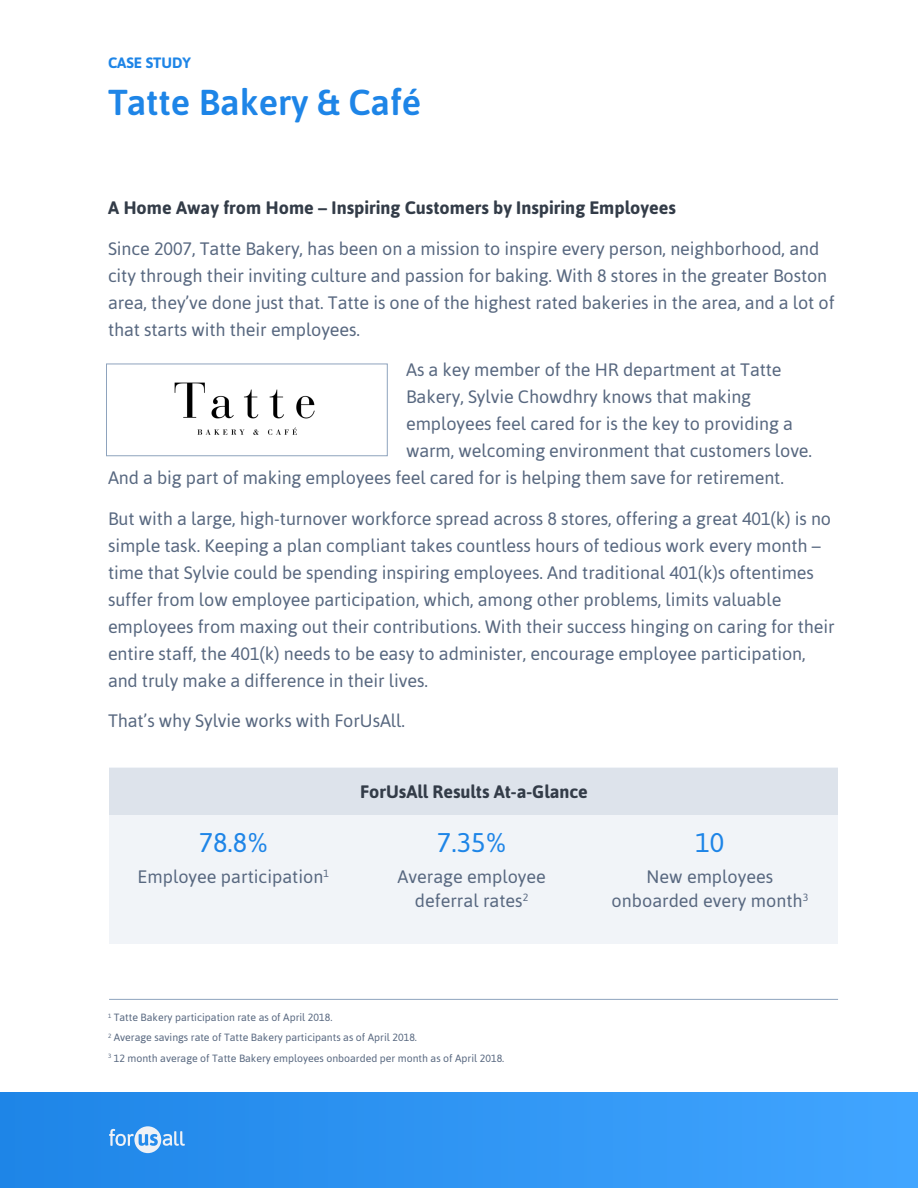
<style>
.page{position:relative;width:918px;height:1188px;background:#fff}
.page>*{position:absolute;margin:0;border:0;box-sizing:border-box;transform-origin:0 0}
.t1{font:600 36px "Asap";color:#1e85e7}
.t2{font:27px "Asap";color:#1e85e7}
.t3{font:18px/27px "Asap";letter-spacing:-.005em;color:#586880}
.t4{font:700 18px "Asap";color:#333c48}
.t5{font:700 15px "Asap";color:#1e85e7}
.t6{font:10.5px "Asap";color:#586880}
</style>
<div class="page">
<div style="left:0;top:1093px;width:918px;height:95px;background:linear-gradient(to right,#1e85e7,#41a5ff)"></div>
<svg style="left:109px;top:1126px;width:76px;height:27px;background:#68adee"></svg>
<div style="left:109px;top:768px;width:729px;height:176px;background:#f1f4f8"></div>
<hr style="left:109px;top:999px;width:729px;height:1px;background:#8ea3bd">
<img style="left:174px;top:382px;width:141px;height:53px">
<div style="left:106px;top:364px;width:281px;height:92px;border:1px solid #8ea3bd"></div>
<div style="left:109px;top:768px;width:729px;height:46px;background:#dde3eb"></div>
<p class="t5" style="left:108px;top:54px;width:84px">CASE STUDY</p>
<p class="t1" style="left:108px;top:76px;width:315px">Tatte Bakery &amp; Café</p>
<p class="t4" style="left:108px;top:198px;width:569px">A Home Away from Home – Inspiring Customers by Inspiring Employees</p>
<p class="t3" style="left:108px;top:235px;width:728px">Since 2007, Tatte Bakery, has been on a mission to inspire every person, neighborhood, and city through their inviting culture and passion for baking. With 8 stores in the greater Boston area, they’ve done just that. Tatte is one of the highest rated bakeries in the area, and a lot of that starts with their employees.</p>
<p class="t3" style="left:406px;top:356px;width:377px">As a key member of the HR department at Tatte</p>
<p class="t3" style="left:406px;top:383px;width:347px">Bakery, Sylvie Chowdhry knows that making</p>
<p class="t3" style="left:406px;top:410px;width:388px">employees feel cared for is the key to providing a</p>
<p class="t3" style="left:406px;top:437px;width:408px">warm, welcoming environment that customers love.</p>
<p class="t3" style="left:108px;top:464px;width:677px">And a big part of making employees feel cared for is helping them save for retirement.</p>
<p class="t3" style="left:108px;top:505px;width:728px">But with a large, high-turnover workforce spread across 8 stores, offering a great 401(k) is no simple task. Keeping a plan compliant takes countless hours of tedious work every month – time that Sylvie could be spending inspiring employees. And traditional 401(k)s oftentimes suffer from low employee participation, which, among other problems, limits valuable employees from maxing out their contributions. With their success hinging on caring for their entire staff, the 401(k) needs to be easy to administer, encourage employee participation, and truly make a difference in their lives.</p>
<p class="t3" style="left:108px;top:707px;width:299px">That’s why Sylvie works with ForUsAll.</p>
<p class="t2" style="left:199px;top:827px;width:71px">78.8%</p>
<p class="t3" style="left:138px;top:863px;width:193px">Employee participation<sup>1</sup></p>
<p class="t4" style="left:360px;top:781px;width:229px">ForUsAll Results At-a-Glance</p>
<p class="t2" style="left:437px;top:827px;width:71px">7.35%</p>
<p class="t3" style="left:397px;top:865px;width:150px;line-height:24px;text-align:center">Average employee deferral rates<sup>2</sup></p>
<p class="t2" style="left:696px;top:827px;width:30px">10</p>
<p class="t3" style="left:612px;top:865px;width:198px;line-height:24px;text-align:center">New employees onboarded every month<sup>3</sup></p>
<p class="t6" style="left:108px;top:1011px;width:226px"><sup>1</sup> Tatte Bakery participation rate as of April 2018.</p>
<p class="t6" style="left:108px;top:1032px;width:311px"><sup>2</sup> Average savings rate of Tatte Bakery participants as of April 2018.</p>
<p class="t6" style="left:108px;top:1052px;width:398px"><sup>3</sup> 12 month average of Tatte Bakery employees onboarded per month as of April 2018.</p>
</div>
